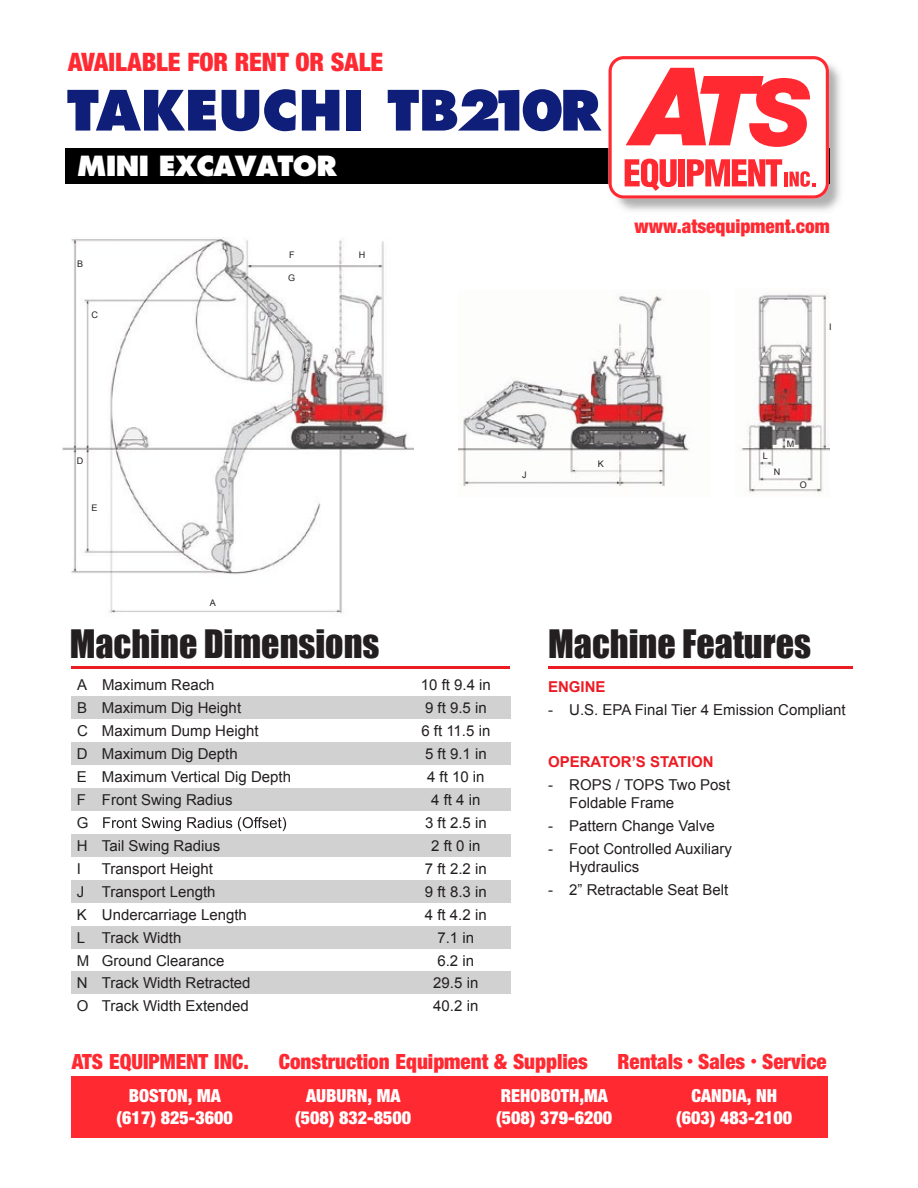
<style>
.page{position:relative;width:918px;height:1188px;background:#fff}
.page>*{position:absolute;margin:0;border:0;box-sizing:border-box;transform-origin:0 0}
.t1{font:800 54px "Futura";letter-spacing:-.005em;color:#0e1e79}
.t2{font:36px "Impact";color:#231f20}
.t3{font:800 27px "Futura";letter-spacing:-.03em;color:#fff}
.t4{font:900 condensed 25.5px "Helvetica Neue";letter-spacing:-.005em;color:#ff2932}
.t5{font:900 condensed 21px "Helvetica Neue";color:#ff2932}
.t6{font:900 condensed 19.2px "Helvetica Neue";color:#ff2932}
.t7{font:900 condensed 18px "Helvetica Neue";color:#fff}
.t8{font:15px/18px "Arial";color:#231f20}
.t9{font:700 15px "Arial";color:#ec1c24}
.t10{font:9px "Arial";color:#231f20}
.s1{font-size:13.5px}
</style>
<div class="page">
<img style="left:607px;top:64px;width:234px;height:147px">
<div style="left:65px;top:148px;width:765px;height:35px;background:#000"></div>
<svg style="left:609px;top:56px;width:220px;height:143px"></svg>
<div style="left:71px;top:1077px;width:756px;height:61px;background:#ff2932"></div>
<hr style="left:71px;top:666px;width:439px;height:2px;background:#ec1c24">
<hr style="left:548px;top:666px;width:304px;height:2px;background:#ec1c24">
<div style="left:381px;top:972px;width:130px;height:22px;background:#d1d1d1"></div>
<div style="left:96px;top:972px;width:285px;height:22px;background:#d1d1d1"></div>
<div style="left:71px;top:972px;width:25px;height:22px;background:#d1d1d1"></div>
<div style="left:381px;top:926px;width:130px;height:23px;background:#d1d1d1"></div>
<div style="left:96px;top:926px;width:285px;height:23px;background:#d1d1d1"></div>
<div style="left:71px;top:926px;width:25px;height:23px;background:#d1d1d1"></div>
<div style="left:381px;top:880px;width:130px;height:23px;background:#d1d1d1"></div>
<div style="left:96px;top:880px;width:285px;height:23px;background:#d1d1d1"></div>
<div style="left:71px;top:880px;width:25px;height:23px;background:#d1d1d1"></div>
<div style="left:381px;top:834px;width:130px;height:23px;background:#d1d1d1"></div>
<div style="left:96px;top:834px;width:285px;height:23px;background:#d1d1d1"></div>
<div style="left:71px;top:834px;width:25px;height:23px;background:#d1d1d1"></div>
<div style="left:381px;top:788px;width:130px;height:23px;background:#d1d1d1"></div>
<div style="left:96px;top:788px;width:285px;height:23px;background:#d1d1d1"></div>
<div style="left:71px;top:788px;width:25px;height:23px;background:#d1d1d1"></div>
<div style="left:381px;top:742px;width:130px;height:23px;background:#d1d1d1"></div>
<div style="left:96px;top:742px;width:285px;height:23px;background:#d1d1d1"></div>
<div style="left:71px;top:742px;width:25px;height:23px;background:#d1d1d1"></div>
<div style="left:381px;top:696px;width:130px;height:23px;background:#d1d1d1"></div>
<div style="left:96px;top:696px;width:285px;height:23px;background:#d1d1d1"></div>
<div style="left:71px;top:696px;width:25px;height:23px;background:#d1d1d1"></div>
<svg style="left:103px;top:817px;width:183px;height:14px"></svg>
<img style="left:62px;top:238px;width:351px;height:375px">
<img style="left:458px;top:293px;width:231px;height:194px">
<img style="left:739px;top:293px;width:91px;height:201px">
<h3 class="t4" style="left:68px;top:46px;width:317px">AVAILABLE FOR RENT OR SALE</h3>
<h1 class="t1" style="left:67px;top:76px;width:535px">TAKEUCHI TB210R</h1>
<h3 class="t3" style="left:77px;top:148px;width:261px">MINI EXCAVATOR</h3>
<p class="t10" style="left:77px;top:258px;width:8px">B</p>
<p class="t10" style="left:91px;top:309px;width:8px">C</p>
<p class="t10" style="left:289px;top:249px;width:7px">F</p>
<p class="t10" style="left:288px;top:272px;width:9px">G</p>
<p class="t10" style="left:359px;top:249px;width:8px">H</p>
<p class="t6" style="left:635px;top:215px;width:197px">www.atsequipment.com</p>
<p class="t10" style="left:829px;top:321px;width:4px">I</p>
<p class="t10" style="left:787px;top:438px;width:9px">M</p>
<p class="t10" style="left:77px;top:455px;width:8px">D</p>
<p class="t10" style="left:91px;top:502px;width:8px">E</p>
<p class="t10" style="left:763px;top:450px;width:7px">L</p>
<p class="t10" style="left:598px;top:458px;width:8px">K</p>
<p class="t10" style="left:522px;top:469px;width:6px">J</p>
<p class="t10" style="left:774px;top:466px;width:8px">N</p>
<p class="t10" style="left:800px;top:479px;width:9px">O</p>
<p class="t10" style="left:210px;top:597px;width:8px">A</p>
<h2 class="t2" style="left:70px;top:615px;width:311px">Machine Dimensions</h2>
<p class="t8" style="left:77px;top:676px;width:139px">A Maximum Reach</p>
<p class="t8" style="left:421px;top:676px;width:72px">10 ft 9.4 in</p>
<p class="t8" style="left:77px;top:699px;width:166px">B Maximum Dig Height</p>
<p class="t8" style="left:425px;top:699px;width:63px">9 ft 9.5 in</p>
<p class="t8" style="left:77px;top:722px;width:183px">C Maximum Dump Height</p>
<p class="t8" style="left:421px;top:722px;width:70px">6 ft 11.5 in</p>
<p class="t8" style="left:77px;top:745px;width:162px">D Maximum Dig Depth</p>
<p class="t8" style="left:425px;top:745px;width:63px">5 ft 9.1 in</p>
<p class="t8" style="left:77px;top:768px;width:216px">E Maximum Vertical Dig Depth</p>
<p class="t8" style="left:427px;top:768px;width:59px">4 ft 10 in</p>
<p class="t8" style="left:77px;top:791px;width:157px">F Front Swing Radius</p>
<p class="t8" style="left:431px;top:791px;width:51px">4 ft 4 in</p>
<p class="t8" style="left:77px;top:814px;width:13px">G</p>
<p class="t8" style="left:425px;top:814px;width:63px">3 ft 2.5 in</p>
<p class="t8" style="left:77px;top:837px;width:145px">H Tail Swing Radius</p>
<p class="t8" style="left:431px;top:837px;width:51px">2 ft 0 in</p>
<p class="t8" style="left:77px;top:860px;width:6px">I</p>
<p class="t8" style="left:102px;top:860px;width:113px">Transport Height</p>
<p class="t8" style="left:425px;top:860px;width:63px">7 ft 2.2 in</p>
<p class="t8" style="left:77px;top:883px;width:140px">J Transport Length</p>
<p class="t8" style="left:425px;top:883px;width:63px">9 ft 8.3 in</p>
<p class="t8" style="left:77px;top:906px;width:172px">K Undercarriage Length</p>
<p class="t8" style="left:425px;top:906px;width:63px">4 ft 4.2 in</p>
<p class="t8" style="left:77px;top:928px;width:106px">L Track Width</p>
<p class="t8" style="left:437px;top:928px;width:38px">7.1 in</p>
<p class="t8" style="left:77px;top:951px;width:149px">M Ground Clearance</p>
<p class="t8" style="left:437px;top:951px;width:38px">6.2 in</p>
<p class="t8" style="left:77px;top:974px;width:175px">N Track Width Retracted</p>
<p class="t8" style="left:433px;top:974px;width:47px">29.5 in</p>
<p class="t8" style="left:77px;top:997px;width:173px">O Track Width Extended</p>
<p class="t8" style="left:433px;top:997px;width:47px">40.2 in</p>
<h2 class="t2" style="left:548px;top:616px;width:264px">Machine Features</h2>
<p class="t9" style="left:548px;top:677px;width:59px">ENGINE</p>
<p class="t8" style="left:548px;top:701px;width:299px">- U.S. EPA Final Tier 4 Emission Compliant</p>
<p class="t9" style="left:548px;top:752px;width:167px">OPERATOR’S STATION</p>
<p class="t8" style="left:569px;top:776px;width:162px;text-indent:-21px">- ROPS / TOPS Two Post<br>Foldable Frame</p>
<p class="t8" style="left:548px;top:817px;width:168px">- Pattern Change Valve</p>
<p class="t8" style="left:569px;top:840px;width:164px;text-indent:-21px">- Foot Controlled Auxiliary<br>Hydraulics</p>
<p class="t8" style="left:548px;top:881px;width:182px">- 2” Retractable Seat Belt</p>
<h3 class="t5" style="left:72px;top:1049px;width:179px">ATS EQUIPMENT INC.</h3>
<h3 class="t5" style="left:279px;top:1049px;width:310px">Construction Equipment &amp; Supplies</h3>
<h3 class="t5" style="left:618px;top:1049px;width:211px">Rentals <span class="s1">•</span> Sales <span class="s1">•</span> Service</h3>
<p class="t7" style="left:129px;top:1085px;width:93px">BOSTON, MA</p>
<p class="t7" style="left:306px;top:1085px;width:96px">AUBURN, MA</p>
<p class="t7" style="left:501px;top:1085px;width:108px">REHOBOTH,MA</p>
<p class="t7" style="left:691px;top:1085px;width:87px">CANDIA, NH</p>
<p class="t7" style="left:117px;top:1106px;width:118px">(617) 825-3600</p>
<p class="t7" style="left:295px;top:1106px;width:118px">(508) 832-8500</p>
<p class="t7" style="left:496px;top:1106px;width:118px">(508) 379-6200</p>
<p class="t7" style="left:676px;top:1106px;width:118px">(603) 483-2100</p>
</div>
